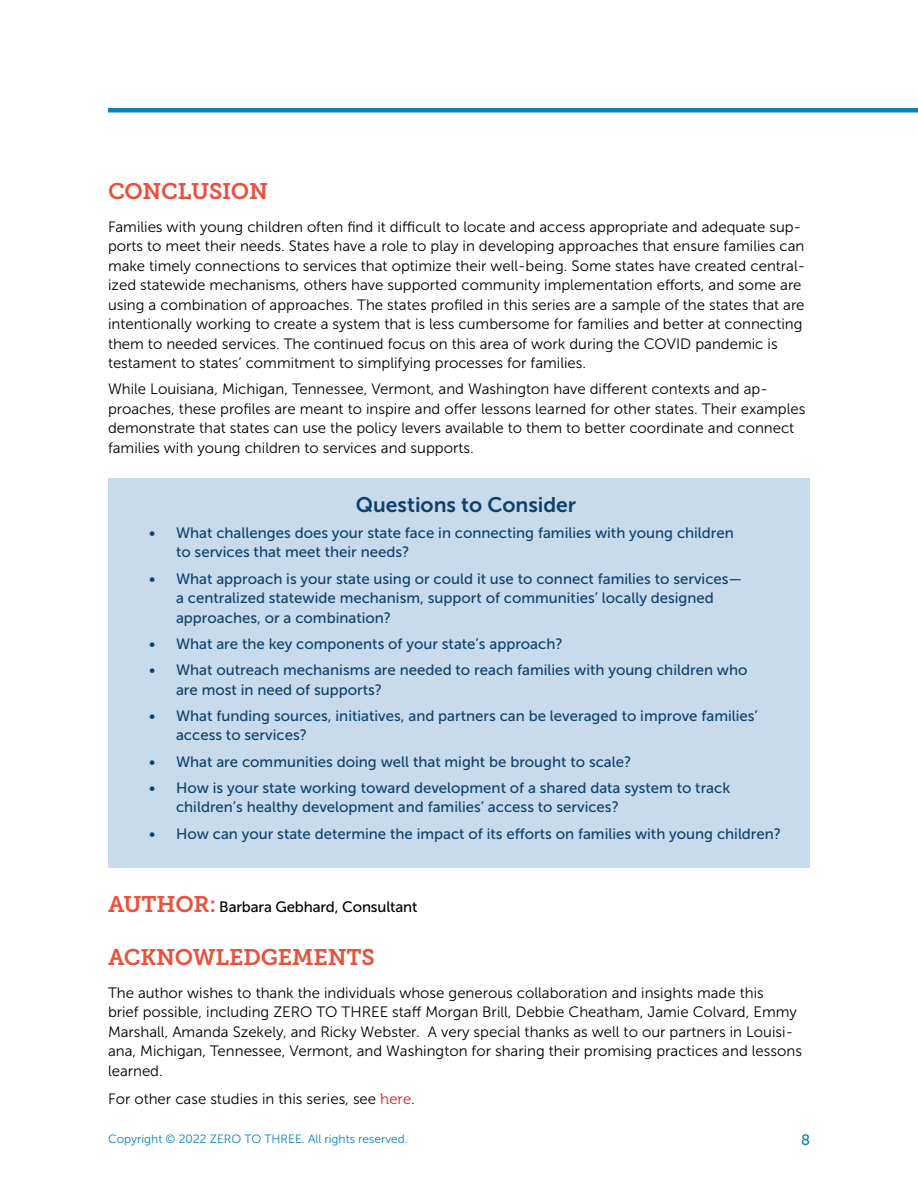
<style>
.page{position:relative;width:918px;height:1188px;background:#fff}
.page>*{position:absolute;margin:0;border:0;box-sizing:border-box;transform-origin:0 0}
.t1{font:22.5px "Museo Slab 700";letter-spacing:-.01em;color:#e9513d}
.t2{font:21px "Museo Sans 700";color:#0e416b}
.t3{font:15px/19.5px "Museo Sans 300";color:#000}
.t4{font:15px/19.5px "Museo Sans 500";color:#0e416b}
.t5{font:15px "Museo Sans 500";letter-spacing:-.01em;color:#000}
.t6{font:15px "Museo Slab 500";color:#0083bf}
.t7{font:12px "Museo Sans 300";color:#0083bf}
.s1{font-family:"Museo Slab 700";font-size:22.5px;color:#e9513d}
.s2{font-family:"Museo 300";color:#d2232a}
</style>
<div class="page">
<hr style="left:108px;top:108px;width:810px;height:4px;background:#0083bf">
<div style="left:108px;top:478px;width:702px;height:389px;background:#c8dbed"></div>
<h1 class="t1" style="left:108px;top:178px;width:162px">CONCLUSION</h1>
<p class="t3" style="left:108px;top:217px;width:699px">Families with young children often find it difficult to locate and access appropriate and adequate sup&shy;ports to meet their needs. States have a role to play in developing approaches that ensure families can make timely connections to services that optimize their well-being. Some states have created central&shy;ized statewide mechanisms, others have supported community implementation efforts, and some are using a combination of approaches. The states profiled in this series are a sample of the states that are intentionally working to create a system that is less cumbersome for families and better at connecting them to needed services. The continued focus on this area of work during the COVID pandemic is testament to states’ commitment to simplifying processes for families.</p>
<p class="t3" style="left:108px;top:380px;width:699px">While Louisiana, Michigan, Tennessee, Vermont, and Washington have different contexts and ap&shy;proaches, these profiles are meant to inspire and offer lessons learned for other states. Their examples demonstrate that states can use the policy levers available to them to better coordinate and connect families with young children to services and supports.</p>
<h2 class="t2" style="left:356px;top:493px;width:222px">Questions to Consider</h2>
<p class="t4" style="left:176px;top:523px;width:559px;text-indent:-27px">• What challenges does your state face in connecting families with young children to services that meet their needs?</p>
<p class="t4" style="left:176px;top:569px;width:568px;text-indent:-27px">• What approach is your state using or could it use to connect families to services— a centralized statewide mechanism, support of communities’ locally designed approaches, or a combination?</p>
<p class="t4" style="left:149px;top:634px;width:415px">• What are the key components of your state’s approach?</p>
<p class="t4" style="left:176px;top:660px;width:573px;text-indent:-27px">• What outreach mechanisms are needed to reach families with young children who are most in need of supports?</p>
<p class="t4" style="left:176px;top:706px;width:583px;text-indent:-27px">• What funding sources, initiatives, and partners can be leveraged to improve families’ access to services?</p>
<p class="t4" style="left:149px;top:752px;width:484px">• What are communities doing well that might be brought to scale?</p>
<p class="t4" style="left:176px;top:778px;width:556px;text-indent:-27px">• How is your state working toward development of a shared data system to track children’s healthy development and families’ access to services?</p>
<p class="t4" style="left:149px;top:824px;width:634px">• How can your state determine the impact of its efforts on families with young children?</p>
<p class="t5" style="left:108px;top:898px;width:311px"><span class="s1">AUTHOR:</span> Barbara Gebhard, Consultant</p>
<h1 class="t1" style="left:108px;top:944px;width:268px">ACKNOWLEDGEMENTS</h1>
<p class="t3" style="left:108px;top:983px;width:696px">The author wishes to thank the individuals whose generous collaboration and insights made this<br>brief possible, including ZERO TO THREE staff Morgan Brill, Debbie Cheatham, Jamie Colvard, Emmy Marshall, Amanda Szekely, and Ricky Webster. A very special thanks as well to our partners in Louisi&shy;ana, Michigan, Tennessee, Vermont, and Washington for sharing their promising practices and lessons learned.</p>
<p class="t3" style="left:108px;top:1089px;width:308px">For other case studies in this series, see <span class="s2">here</span>.</p>
<p class="t7" style="left:108px;top:1132px;width:301px">Copyright © 2022 ZERO TO THREE. All rights reserved.</p>
<p class="t6" style="left:801px;top:1132px;width:10px">8</p>
</div>
